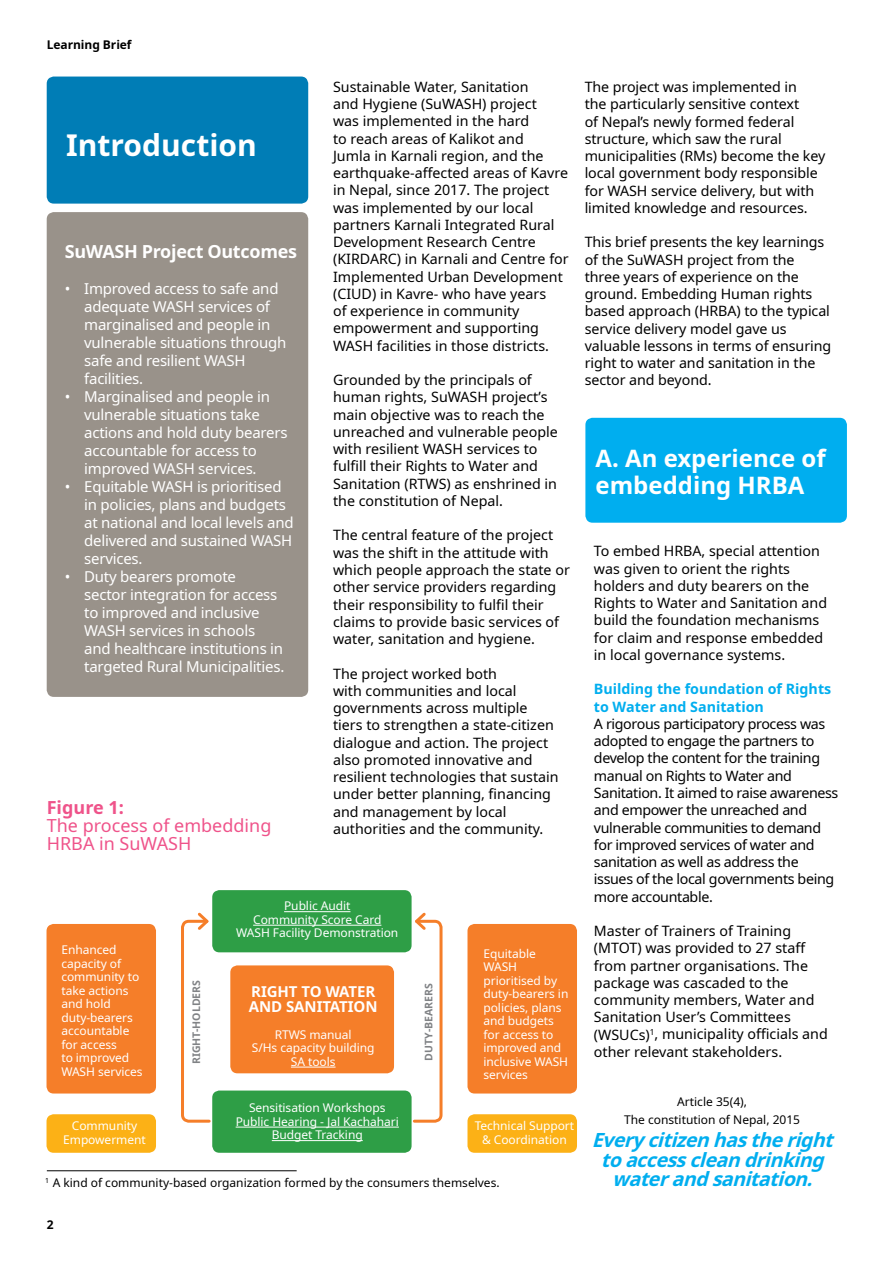
<style>
.page{position:relative;width:893px;height:1263px;background:#fff}
.page>*{position:absolute;margin:0;border:0;box-sizing:border-box;transform-origin:0 0}
.t1{font:700 30px "Noto Sans";color:#fff}
.t2{font:700 24px/27px "Noto Sans";color:#fff}
.t3{font:italic 700 19.5px/19.5px "Noto Sans";color:#00aeef;text-align:center}
.t4{font:18px/18px "Noto Sans";color:#ef538a}
.t5{font:700 18px "Noto Sans";letter-spacing:-.015em;color:#fff}
.t6{font:700 18px "Noto Sans";color:#ef538a}
.t7{font:15px/18px "Noto Sans";letter-spacing:-.015em;color:#fff}
.t8{font:700 15px/15px "Noto Sans";letter-spacing:-.005em;color:#fff}
.t9{font:14.25px/17.2px "Noto Sans";color:#000}
.t10{font:14.25px/17.2px "Noto Sans";letter-spacing:-.025em;color:#000}
.t11{font:700 14.25px/17.2px "Noto Sans";color:#00aeef}
.t12{font:12px/13.5px "Noto Sans";letter-spacing:-.005em;color:#fff;text-align:center}
.t13{font:12px/18px "Noto Sans";color:#000;text-align:center}
.t14{font:700 12px "Noto Sans";letter-spacing:-.005em;color:#000}
.t15{font:700 10.5px "Noto Sans";letter-spacing:-.005em;color:#808285}
</style>
<div class="page">
<div style="left:47px;top:212px;width:261px;height:485px;background:#99928a;border-radius:7px"></div>
<hr style="left:47px;top:1170px;width:250px;height:1px;background:#000">
<div style="left:47px;top:77px;width:261px;height:127px;background:#007db6;border-radius:7px"></div>
<div style="left:585px;top:418px;width:262px;height:105px;background:#00aeef;border-radius:7px"></div>
<div style="left:212px;top:890px;width:200px;height:62px;background:#2e9e46;border-radius:7px"></div>
<div style="left:212px;top:1090px;width:200px;height:63px;background:#2e9e46;border-radius:7px"></div>
<div style="left:230px;top:965px;width:164px;height:108px;background:#f57e29;border-radius:7px"></div>
<div style="left:47px;top:924px;width:109px;height:169px;background:#f57e29;border-radius:7px"></div>
<div style="left:47px;top:1114px;width:109px;height:39px;background:#fcb116;border-radius:7px"></div>
<div style="left:467px;top:1114px;width:110px;height:39px;background:#fcb116;border-radius:7px"></div>
<div style="left:467px;top:924px;width:110px;height:169px;background:#f57e29;border-radius:7px"></div>
<svg style="left:181px;top:912px;width:30px;height:211px"></svg>
<svg style="left:411px;top:910px;width:32px;height:214px"></svg>
<hr style="left:284px;top:911px;width:66px;height:1px;background:#fff">
<hr style="left:253px;top:925px;width:128px;height:1px;background:#fff">
<hr style="left:236px;top:1127px;width:163px;height:1px;background:#fff">
<hr style="left:272px;top:1140px;width:91px;height:1px;background:#fff">
<hr style="left:291px;top:1067px;width:45px;height:1px;background:#fff">
<p class="t14" style="left:47px;top:36px;width:86px">Learning Brief</p>
<h1 class="t1" style="left:66px;top:124px;width:192px">Introduction</h1>
<p class="t5" style="left:65px;top:239px;width:234px">SuWASH Project Outcomes</p>
<p class="t7" style="left:84px;top:280px;width:204px;text-indent:-20px">• Improved access to safe and adequate WASH services of marginalised and people in vulnerable situations through safe and resilient WASH facilities.</p>
<p class="t7" style="left:84px;top:388px;width:205px;text-indent:-20px">• Marginalised and people in vulnerable situations take actions and hold duty bearers accountable for access to improved WASH services.</p>
<p class="t7" style="left:84px;top:478px;width:211px;text-indent:-20px">• Equitable WASH is prioritised in policies, plans and budgets at national and local levels and delivered and sustained WASH services.</p>
<p class="t7" style="left:84px;top:568px;width:202px;text-indent:-20px">• Duty bearers promote<br>sector integration for access to improved and inclusive<br>WASH services in schools and healthcare institutions in targeted Rural Municipalities.</p>
<p class="t6" style="left:47px;top:795px;width:79px">Figure 1:</p>
<p class="t4" style="left:47px;top:817px;width:226px">The process of embedding<br>HRBA in SuWASH</p>
<p class="t9" style="left:333px;top:78px;width:237px">Sustainable Water, Sanitation<br>and Hygiene (SuWASH) project<br>was implemented in the hard<br>to reach areas of Kalikot and<br>Jumla in Karnali region, and the earthquake-affected areas of Kavre in Nepal, since 2017. The project was implemented by our local partners Karnali Integrated Rural<br>Development Research Centre (KIRDARC) in Karnali and Centre for<br>Implemented Urban Development (CIUD) in Kavre- who have years<br>of experience in community empowerment and supporting<br>WASH facilities in those districts.</p>
<p class="t9" style="left:333px;top:372px;width:226px">Grounded by the principals of human rights, SuWASH project’s main objective was to reach the unreached and vulnerable people with resilient WASH services to fulfill their Rights to Water and<br>Sanitation (RTWS) as enshrined in the constitution of Nepal.</p>
<p class="t9" style="left:333px;top:527px;width:238px">The central feature of the project was the shift in the attitude with which people approach the state or other service providers regarding their responsibility to fulfil their claims to provide basic services of water, sanitation and hygiene.</p>
<p class="t9" style="left:333px;top:665px;width:227px">The project worked both<br>with communities and local governments across multiple tiers to strengthen a state-citizen dialogue and action. The project also promoted innovative and resilient technologies that sustain under better planning, financing and management by local authorities and the community.</p>
<p class="t12" style="left:236px;top:900px;width:164px">Public Audit<br>Community Score Card<br>WASH Facility Demonstration</p>
<p class="t12" style="left:61px;top:943px;width:83px;text-align:left">Enhanced capacity of community to take actions and hold duty-bearers accountable for access<br>to improved<br>WASH services</p>
<p class="t12" style="left:483px;top:947px;width:86px;text-align:left">Equitable<br>WASH prioritised by duty-bearers in policies, plans and budgets for access to improved and inclusive WASH services</p>
<p class="t15" style="left:189px;top:1064px;width:85px;rotate:-90deg">RIGHT-HOLDERS</p>
<p class="t15" style="left:421px;top:1060px;width:78px;rotate:-90deg">DUTY-BEARERS</p>
<p class="t8" style="left:249px;top:984px;width:130px">RIGHT TO WATER<br>AND SANITATION</p>
<p class="t12" style="left:252px;top:1028px;width:124px">RTWS manual<br>S/Hs capacity building</p>
<p class="t12" style="left:291px;top:1055px;width:46px">SA tools</p>
<p class="t12" style="left:63px;top:1119px;width:84px">Community<br>Empowerment</p>
<p class="t12" style="left:236px;top:1101px;width:165px">Sensitisation Workshops<br>Public Hearing - Jal Kachahari<br>Budget Tracking</p>
<p class="t12" style="left:475px;top:1119px;width:101px">Technical Support &amp; Coordination</p>
<p class="t13" style="left:45px;top:1174px;width:456px"><sup>1</sup> A kind of community-based organization formed by the consumers themselves.</p>
<p class="t9" style="left:585px;top:79px;width:242px">The project was implemented in<br>the particularly sensitive context<br>of Nepal’s newly formed federal structure, which saw the rural municipalities (RMs) become the key local government body responsible for WASH service delivery, but with limited knowledge and resources.</p>
<p class="t9" style="left:585px;top:234px;width:248px">This brief presents the key learnings of the SuWASH project from the three years of experience on the ground. Embedding Human rights based approach (HRBA) to the typical service delivery model gave us valuable lessons in terms of ensuring right to water and sanitation in the sector and beyond.</p>
<h2 class="t2" style="left:595px;top:445px;width:232px">A. An experience of embedding HRBA</h2>
<p class="t9" style="left:594px;top:543px;width:235px">To embed HRBA, special attention was given to orient the rights holders and duty bearers on the<br>Rights to Water and Sanitation and build the foundation mechanisms for claim and response embedded in local governance systems.</p>
<p class="t11" style="left:594px;top:681px;width:239px">Building the foundation of Rights to Water and Sanitation</p>
<p class="t10" style="left:594px;top:715px;width:246px">A rigorous participatory process was adopted to engage the partners to develop the content for the training manual on Rights to Water and Sanitation. It aimed to raise awareness and empower the unreached and vulnerable communities to demand for improved services of water and sanitation as well as address the issues of the local governments being more accountable.</p>
<p class="t9" style="left:594px;top:922px;width:235px">Master of Trainers of Training (MTOT) was provided to 27 staff from partner organisations. The package was cascaded to the community members, Water and<br>Sanitation User’s Committees (WSUCs)<sup>1</sup>, municipality officials and other relevant stakeholders.</p>
<p class="t13" style="left:624px;top:1093px;width:177px">Article 35(4),<br>The constitution of Nepal, 2015</p>
<h3 class="t3" style="left:592px;top:1131px;width:250px">Everycitizenhastheright toaccesscleandrinking waterandsanitation.</h3>
<p class="t14" style="left:47px;top:1216px;width:8px">2</p>
</div>
